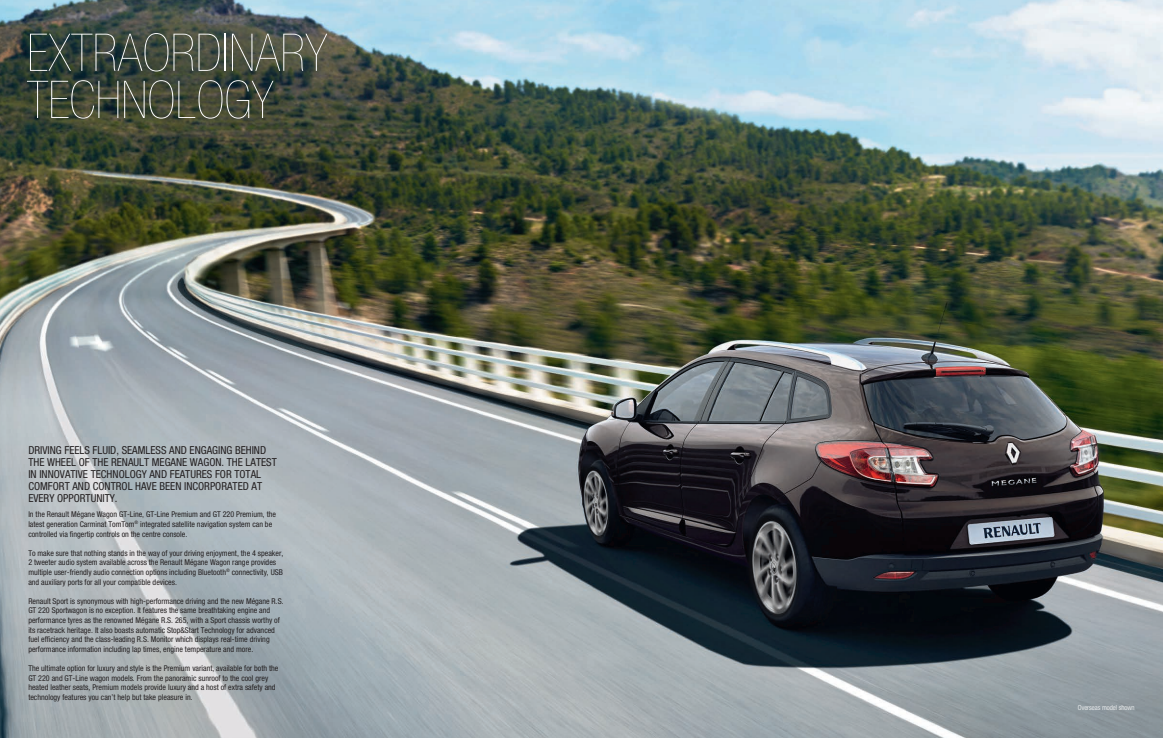
<style>
.page{position:relative;width:1163px;height:738px;background:#fff}
.page>*{position:absolute;margin:0;border:0;box-sizing:border-box;transform-origin:0 0}
.t1{font:900 condensed 52px/47.1px "Helvetica Neue";color:#fff}
.t2{font:condensed 11px/12px "Helvetica Neue";color:#231f20}
.t3{font:condensed 8px/9.6px "Helvetica Neue";color:#231f20}
.t4{font:300 condensed 7px "Helvetica Neue";letter-spacing:-.005em;color:#fff}
</style>
<div class="page">
<img style="left:0;top:0;width:1162px;height:737px">
<h1 class="t1" style="left:27px;top:29px;width:302px">EXTRAORDINARY<br>TECHNOLOGY</h1>
<h2 class="t2" style="left:28px;top:443px;width:250px">DRIVING FEELS FLUID, SEAMLESS AND ENGAGING BEHIND THE WHEEL OF THE RENAULT MEGANE WAGON. THE LATEST IN INNOVATIVE TECHNOLOGY AND FEATURES FOR TOTAL COMFORT AND CONTROL HAVE BEEN INCORPORATED AT EVERY OPPORTUNITY.</h2>
<p class="t3" style="left:28px;top:509px;width:249px">In the Renault Mégane Wagon GT-Line, GT-Line Premium and GT 220 Premium, the latest generation Carminat TomTom<sup>®</sup> integrated satellite navigation system can be controlled via fingertip controls on the centre console.</p>
<p class="t3" style="left:28px;top:547px;width:256px">To make sure that nothing stands in the way of your driving enjoyment, the 4 speaker, 2 tweeter audio system available across the Renault Mégane Wagon range provides multiple user-friendly audio connection options including Bluetooth<sup>®</sup> connectivity, USB and auxiliary ports for all your compatible devices.</p>
<p class="t3" style="left:28px;top:595px;width:257px">Renault Sport is synonymous with high-performance driving and the new Mégane R.S.<br>GT 220 Sportwagon is no exception. It features the same breathtaking engine and performance tyres as the renowned Mégane R.S. 265, with a Sport chassis worthy of its racetrack heritage. It also boasts automatic Stop&amp;Start Technology for advanced fuel efficiency and the class-leading R.S. Monitor which displays real-time driving performance information including lap times, engine temperature and more.</p>
<p class="t3" style="left:28px;top:663px;width:251px">The ultimate option for luxury and style is the Premium variant, available for both the GT 220 and GT-Line wagon models. From the panoramic sunroof to the cool grey heated leather seats, Premium models provide luxury and a host of extra safety and technology features you can’t help but take pleasure in.</p>
<p class="t4" style="left:1077px;top:703px;width:58px">Overseas model shown</p>
</div>
